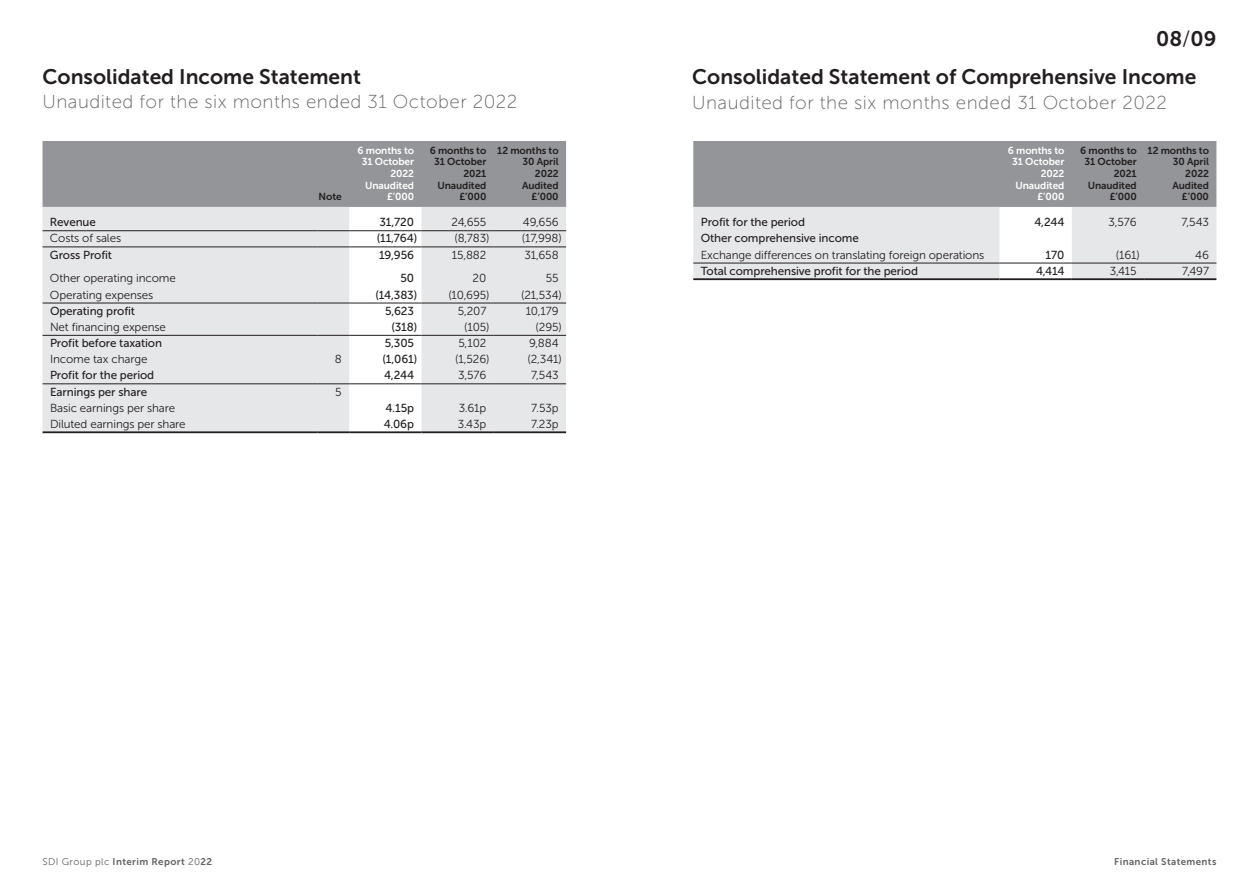
<style>
.page{position:relative;width:1259px;height:893px;background:#fff}
.page>*{position:absolute;margin:0;border:0;box-sizing:border-box;transform-origin:0 0}
.t1{font:21px "Museo Sans 700";color:#231f20}
.t2{font:18.75px "Museo Sans 100";letter-spacing:.025em;color:#636366}
.t3{font:11.7px "Museo Sans 300";letter-spacing:-.01em;color:#231f20}
.t4{font:11.7px "Museo Sans 500";letter-spacing:-.01em;color:#231f20}
.t5{font:10.2px/11.6px "Museo Sans 700";letter-spacing:-.01em;color:#231f20;text-align:right}
.t6{font:10.2px/11.6px "Museo Sans 700";letter-spacing:-.01em;color:#fff;text-align:right}
.t7{font:9.75px "Museo Sans 700";letter-spacing:.04em;color:#636366}
.s1{font-family:"Museo Sans 300"}
</style>
<div class="page">
<div style="left:43px;top:141px;width:523px;height:66px;background:#939598"></div>
<svg style="left:43px;top:207px;width:523px;height:224px;background:#e7e8ea"></svg>
<hr style="left:43px;top:247px;width:274px;height:1px;background:#231f20">
<hr style="left:317px;top:247px;width:32px;height:1px;background:#231f20">
<hr style="left:349px;top:247px;width:72px;height:1px;background:#231f20">
<hr style="left:421px;top:247px;width:73px;height:1px;background:#231f20">
<hr style="left:494px;top:247px;width:72px;height:1px;background:#231f20">
<hr style="left:43px;top:230px;width:274px;height:1px;background:#231f20">
<hr style="left:317px;top:230px;width:32px;height:1px;background:#231f20">
<hr style="left:349px;top:230px;width:72px;height:1px;background:#231f20">
<hr style="left:421px;top:230px;width:73px;height:1px;background:#231f20">
<hr style="left:494px;top:230px;width:72px;height:1px;background:#231f20">
<hr style="left:43px;top:303px;width:274px;height:1px;background:#231f20">
<hr style="left:317px;top:303px;width:32px;height:1px;background:#231f20">
<hr style="left:349px;top:303px;width:72px;height:1px;background:#231f20">
<hr style="left:421px;top:303px;width:73px;height:1px;background:#231f20">
<hr style="left:494px;top:303px;width:72px;height:1px;background:#231f20">
<hr style="left:43px;top:335px;width:274px;height:1px;background:#231f20">
<hr style="left:317px;top:335px;width:32px;height:1px;background:#231f20">
<hr style="left:349px;top:335px;width:72px;height:1px;background:#231f20">
<hr style="left:421px;top:335px;width:73px;height:1px;background:#231f20">
<hr style="left:494px;top:335px;width:72px;height:1px;background:#231f20">
<hr style="left:43px;top:383px;width:274px;height:1px;background:#231f20">
<hr style="left:317px;top:383px;width:32px;height:1px;background:#231f20">
<hr style="left:349px;top:383px;width:72px;height:1px;background:#231f20">
<hr style="left:421px;top:383px;width:73px;height:1px;background:#231f20">
<hr style="left:494px;top:383px;width:72px;height:1px;background:#231f20">
<hr style="left:43px;top:431px;width:274px;height:2px;background:#231f20">
<hr style="left:317px;top:431px;width:32px;height:2px;background:#231f20">
<hr style="left:349px;top:431px;width:72px;height:2px;background:#231f20">
<hr style="left:421px;top:431px;width:73px;height:2px;background:#231f20">
<hr style="left:494px;top:431px;width:72px;height:2px;background:#231f20">
<svg style="left:693px;top:141px;width:523px;height:137px;background:#bec0c2"></svg>
<hr style="left:693px;top:263px;width:306px;height:1px;background:#231f20">
<hr style="left:999px;top:263px;width:72px;height:1px;background:#231f20">
<hr style="left:1071px;top:263px;width:73px;height:1px;background:#231f20">
<hr style="left:1144px;top:263px;width:72px;height:1px;background:#231f20">
<hr style="left:693px;top:278px;width:306px;height:2px;background:#231f20">
<hr style="left:999px;top:278px;width:72px;height:2px;background:#231f20">
<hr style="left:1071px;top:278px;width:73px;height:2px;background:#231f20">
<hr style="left:1144px;top:278px;width:72px;height:2px;background:#231f20">
<h1 class="t1" style="left:43px;top:65px;width:320px">Consolidated Income Statement</h1>
<h2 class="t2" style="left:43px;top:91px;width:476px">Unaudited for the six months ended 31 October 2022</h2>
<p class="t5" style="left:319px;top:191px;width:25px">Note</p>
<p class="t6" style="left:357px;top:144px;width:58px">6 months to<br>31 October<br>2022<br>Unaudited £’000</p>
<p class="t5" style="left:430px;top:144px;width:58px">6 months to<br>31 October<br>2021<br>Unaudited £’000</p>
<p class="t5" style="left:497px;top:144px;width:63px">12 months to<br>30 April<br>2022<br>Audited £’000</p>
<p class="t4" style="left:50px;top:216px;width:47px">Revenue</p>
<p class="t4" style="left:379px;top:216px;width:36px">31,720</p>
<p class="t3" style="left:451px;top:216px;width:36px">24,655</p>
<p class="t3" style="left:523px;top:216px;width:37px">49,656</p>
<p class="t3" style="left:50px;top:232px;width:73px">Costs of sales</p>
<p class="t4" style="left:377px;top:232px;width:42px">(11,764)</p>
<p class="t3" style="left:454px;top:232px;width:37px">(8,783)</p>
<p class="t3" style="left:522px;top:232px;width:42px">(17,998)</p>
<p class="t4" style="left:50px;top:248px;width:64px">Gross Profit</p>
<p class="t4" style="left:379px;top:248px;width:36px">19,956</p>
<p class="t3" style="left:452px;top:248px;width:36px">15,882</p>
<p class="t3" style="left:524px;top:248px;width:36px">31,658</p>
<p class="t3" style="left:50px;top:272px;width:127px">Other operating income</p>
<p class="t4" style="left:400px;top:272px;width:15px">50</p>
<p class="t3" style="left:473px;top:272px;width:15px">20</p>
<p class="t3" style="left:546px;top:272px;width:14px">55</p>
<p class="t3" style="left:50px;top:288px;width:105px">Operating expenses</p>
<p class="t4" style="left:375px;top:288px;width:43px">(14,383)</p>
<p class="t3" style="left:448px;top:288px;width:43px">(10,695)</p>
<p class="t3" style="left:521px;top:288px;width:42px">(21,534)</p>
<p class="t4" style="left:50px;top:304px;width:87px">Operating profit</p>
<p class="t4" style="left:385px;top:304px;width:30px">5,623</p>
<p class="t3" style="left:458px;top:304px;width:30px">5,207</p>
<p class="t3" style="left:525px;top:304px;width:35px">10,179</p>
<p class="t3" style="left:50px;top:321px;width:117px">Net financing expense</p>
<p class="t4" style="left:391px;top:320px;width:27px">(318)</p>
<p class="t3" style="left:464px;top:321px;width:27px">(105)</p>
<p class="t3" style="left:535px;top:321px;width:28px">(295)</p>
<p class="t4" style="left:50px;top:337px;width:114px">Profit before taxation</p>
<p class="t4" style="left:385px;top:337px;width:31px">5,305</p>
<p class="t3" style="left:458px;top:337px;width:29px">5,102</p>
<p class="t3" style="left:529px;top:337px;width:31px">9,884</p>
<p class="t3" style="left:50px;top:353px;width:99px">Income tax charge</p>
<p class="t3" style="left:335px;top:353px;width:8px">8</p>
<p class="t4" style="left:382px;top:353px;width:36px">(1,061)</p>
<p class="t3" style="left:455px;top:353px;width:36px">(1,526)</p>
<p class="t3" style="left:527px;top:353px;width:36px">(2,341)</p>
<p class="t4" style="left:50px;top:369px;width:106px">Profit for the period</p>
<p class="t4" style="left:384px;top:369px;width:31px">4,244</p>
<p class="t3" style="left:458px;top:369px;width:30px">3,576</p>
<p class="t3" style="left:531px;top:369px;width:29px">7,543</p>
<p class="t4" style="left:50px;top:385px;width:99px">Earnings per share</p>
<p class="t3" style="left:335px;top:385px;width:8px">5</p>
<p class="t3" style="left:50px;top:401px;width:127px">Basic earnings per share</p>
<p class="t4" style="left:385px;top:401px;width:30px">4.15p</p>
<p class="t3" style="left:459px;top:401px;width:29px">3.61p</p>
<p class="t3" style="left:531px;top:401px;width:29px">7.53p</p>
<p class="t3" style="left:50px;top:417px;width:137px">Diluted earnings per share</p>
<p class="t4" style="left:384px;top:417px;width:32px">4.06p</p>
<p class="t3" style="left:458px;top:417px;width:30px">3.43p</p>
<p class="t3" style="left:531px;top:417px;width:29px">7.23p</p>
<h1 class="t1" style="left:1156px;top:27px;width:62px">08<span class="s1">/</span>09</h1>
<h1 class="t1" style="left:692px;top:65px;width:506px">Consolidated Statement of Comprehensive Income</h1>
<h2 class="t2" style="left:692px;top:93px;width:476px">Unaudited for the six months ended 31 October 2022</h2>
<p class="t6" style="left:1008px;top:144px;width:58px">6 months to<br>31 October<br>2022<br>Unaudited £’000</p>
<p class="t5" style="left:1080px;top:144px;width:58px">6 months to<br>31 October<br>2021<br>Unaudited £’000</p>
<p class="t5" style="left:1147px;top:144px;width:63px">12 months to<br>30 April<br>2022<br>Audited £’000</p>
<p class="t4" style="left:701px;top:216px;width:106px">Profit for the period</p>
<p class="t4" style="left:1034px;top:216px;width:31px">4,244</p>
<p class="t3" style="left:1108px;top:216px;width:30px">3,576</p>
<p class="t3" style="left:1181px;top:216px;width:29px">7,543</p>
<p class="t4" style="left:701px;top:232px;width:160px">Other comprehensive income</p>
<p class="t3" style="left:701px;top:248px;width:285px">Exchange differences on translating foreign operations</p>
<p class="t4" style="left:1045px;top:248px;width:20px">170</p>
<p class="t3" style="left:1116px;top:248px;width:26px">(161)</p>
<p class="t3" style="left:1195px;top:248px;width:15px">46</p>
<p class="t4" style="left:701px;top:264px;width:219px">Total comprehensive profit for the period</p>
<p class="t4" style="left:1036px;top:264px;width:30px">4,414</p>
<p class="t3" style="left:1109px;top:264px;width:28px">3,415</p>
<p class="t3" style="left:1182px;top:264px;width:28px">7,497</p>
<p class="t7" style="left:43px;top:856px;width:171px"><span class="s1">SDI Group plc</span> Interim Report <span class="s1">20</span>22</p>
<p class="t7" style="left:1114px;top:856px;width:104px">Financial Statements</p>
</div>
